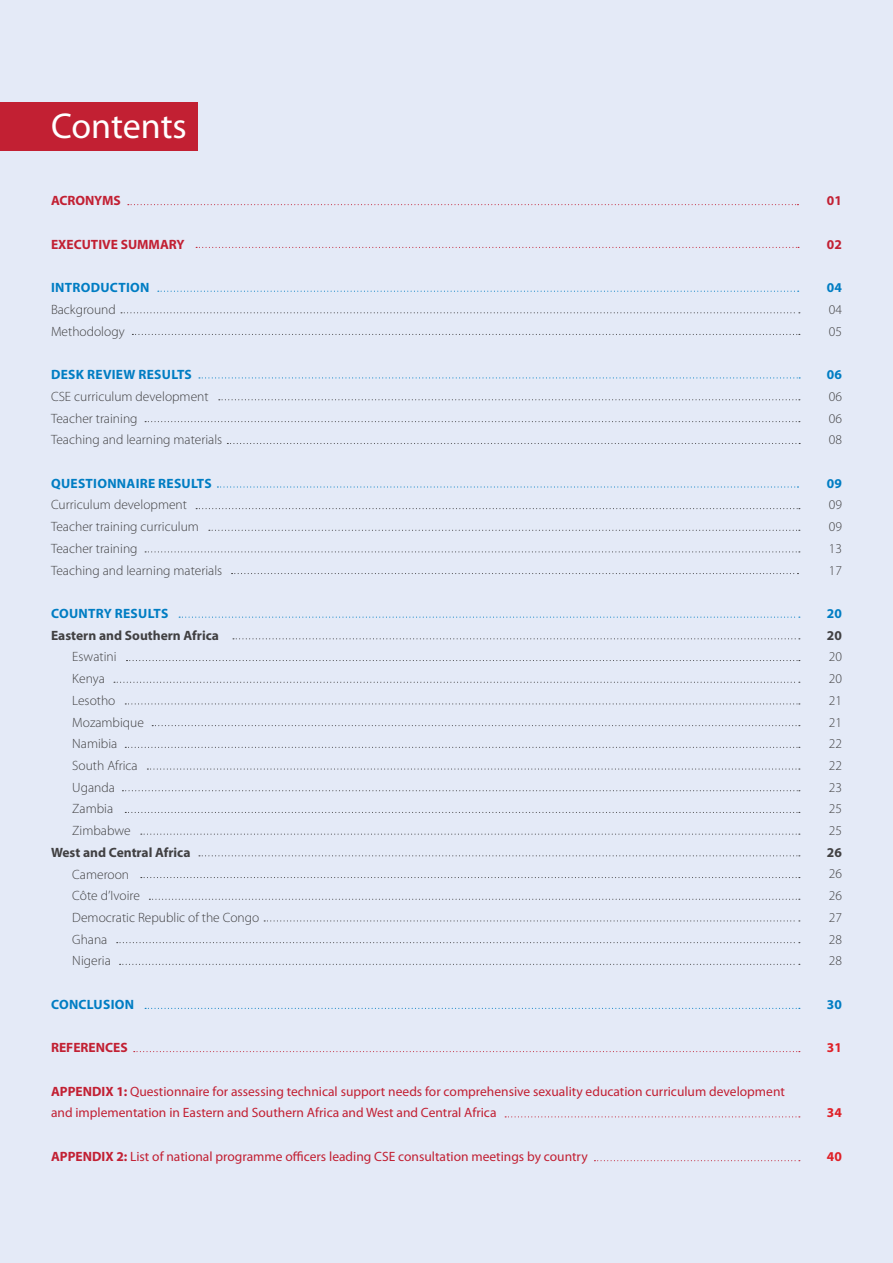
<style>
.page{position:relative;width:893px;height:1263px;background:#e4eaf7}
.page>*{position:absolute;margin:0;border:0;box-sizing:border-box;transform-origin:0 0}
.t1{font:36px "Myriad Pro";letter-spacing:-.005em;color:#fff}
.t2{font:300 13.5px/21.8px "Myriad Pro";color:#414042}
.t3{font:13.5px/21.8px "Myriad Pro";color:#c22033}
.t4{font:700 13.5px "Myriad Pro";letter-spacing:.02em;color:#007dc3}
.t5{font:700 13.5px "Myriad Pro";color:#414042}
.t6{font:700 13.5px "Myriad Pro";color:#c22033}
.t7{font:700 13.5px "Myriad Pro";color:#df2027}
.s1{font-weight:700}
</style>
<div class="page">
<hr style="left:892px;top:103px;width:1px;height:48px;background:#c22033">
<div style="left:0;top:102px;width:197px;height:48px;background:#c22033"></div>
<svg style="left:196px;top:247px;width:603px;height:1px"></svg>
<svg style="left:199px;top:377px;width:601px;height:1px"></svg>
<svg style="left:227px;top:443px;width:573px;height:1px"></svg>
<svg style="left:196px;top:508px;width:604px;height:1px"></svg>
<svg style="left:217px;top:486px;width:581px;height:1px"></svg>
<svg style="left:209px;top:530px;width:591px;height:1px"></svg>
<svg style="left:145px;top:551px;width:655px;height:1px"></svg>
<svg style="left:232px;top:573px;width:566px;height:1px"></svg>
<svg style="left:179px;top:617px;width:621px;height:1px"></svg>
<svg style="left:152px;top:725px;width:648px;height:1px"></svg>
<svg style="left:125px;top:747px;width:675px;height:1px"></svg>
<svg style="left:147px;top:768px;width:653px;height:1px"></svg>
<svg style="left:122px;top:790px;width:678px;height:1px"></svg>
<svg style="left:125px;top:812px;width:675px;height:1px"></svg>
<svg style="left:141px;top:834px;width:659px;height:1px"></svg>
<svg style="left:199px;top:855px;width:601px;height:1px"></svg>
<svg style="left:141px;top:877px;width:659px;height:1px"></svg>
<svg style="left:149px;top:899px;width:651px;height:1px"></svg>
<svg style="left:264px;top:920px;width:536px;height:1px"></svg>
<svg style="left:120px;top:964px;width:680px;height:1px"></svg>
<svg style="left:145px;top:1008px;width:655px;height:1px"></svg>
<svg style="left:134px;top:1051px;width:666px;height:1px"></svg>
<svg style="left:505px;top:1116px;width:295px;height:1px"></svg>
<svg style="left:594px;top:1160px;width:206px;height:1px"></svg>
<svg style="left:117px;top:942px;width:683px;height:1px"></svg>
<svg style="left:125px;top:703px;width:675px;height:1px"></svg>
<svg style="left:114px;top:682px;width:686px;height:1px"></svg>
<svg style="left:127px;top:660px;width:673px;height:1px"></svg>
<svg style="left:233px;top:638px;width:567px;height:1px"></svg>
<svg style="left:145px;top:421px;width:655px;height:1px"></svg>
<svg style="left:219px;top:399px;width:581px;height:1px"></svg>
<svg style="left:132px;top:334px;width:668px;height:1px"></svg>
<svg style="left:121px;top:312px;width:679px;height:1px"></svg>
<svg style="left:158px;top:291px;width:641px;height:1px"></svg>
<svg style="left:128px;top:204px;width:670px;height:1px"></svg>
<h1 class="t1" style="left:51px;top:104px;width:137px">Contents</h1>
<p class="t6" style="left:51px;top:192px;width:71px">ACRONYMS</p>
<p class="t6" style="left:51px;top:236px;width:135px">EXECUTIVE SUMMARY</p>
<p class="t4" style="left:51px;top:279px;width:100px">INTRODUCTION</p>
<p class="t2" style="left:51px;top:299px;width:75px">Background<br>Methodology</p>
<p class="t4" style="left:51px;top:366px;width:142px">DESK REVIEW RESULTS</p>
<p class="t2" style="left:51px;top:386px;width:173px">CSE curriculum development<br>Teacher training<br>Teaching and learning materials</p>
<p class="t4" style="left:51px;top:474px;width:162px">QUESTIONNAIRE RESULTS</p>
<p class="t2" style="left:51px;top:494px;width:173px">Curriculum development<br>Teacher training curriculum<br>Teacher training<br>Teaching and learning materials</p>
<p class="t4" style="left:51px;top:605px;width:119px">COUNTRY RESULTS</p>
<p class="t5" style="left:51px;top:626px;width:169px">Eastern and Southern Africa</p>
<p class="t2" style="left:72px;top:646px;width:73px">Eswatini<br>Kenya<br>Lesotho<br>Mozambique<br>Namibia<br>South Africa<br>Uganda<br>Zambia<br>Zimbabwe</p>
<p class="t5" style="left:51px;top:843px;width:141px">West and Central Africa</p>
<p class="t2" style="left:72px;top:863px;width:189px">Cameroon<br>Côte d’Ivoire<br>Democratic Republic of the Congo<br>Ghana<br>Nigeria</p>
<p class="t4" style="left:51px;top:995px;width:84px">CONCLUSION</p>
<p class="t6" style="left:51px;top:1039px;width:78px">REFERENCES</p>
<p class="t3" style="left:51px;top:1080px;width:735px"><span class="s1">APPENDIX 1:</span> Questionnaire for assessing technical support needs for comprehensive sexuality education curriculum development and implementation in Eastern and Southern Africa and West and Central Africa</p>
<p class="t3" style="left:51px;top:1145px;width:538px"><span class="s1">APPENDIX 2:</span> List of national programme officers leading CSE consultation meetings by country</p>
<p class="t6" style="left:827px;top:192px;width:16px">01</p>
<p class="t6" style="left:827px;top:235px;width:16px">02</p>
<p class="t4" style="left:827px;top:279px;width:16px">04</p>
<p class="t2" style="left:829px;top:299px;width:15px">04<br>05</p>
<p class="t4" style="left:827px;top:366px;width:16px">06</p>
<p class="t2" style="left:829px;top:386px;width:15px;text-align:justify">06<br>06<br>08</p>
<p class="t4" style="left:827px;top:474px;width:16px">09</p>
<p class="t2" style="left:829px;top:494px;width:15px;text-align:justify">09<br>09<br>13<br>17</p>
<p class="t4" style="left:827px;top:605px;width:16px">20</p>
<p class="t5" style="left:827px;top:626px;width:16px">20</p>
<p class="t2" style="left:829px;top:646px;width:15px;text-align:justify">20<br>20<br>21<br>21<br>22<br>22<br>23<br>25<br>25</p>
<p class="t5" style="left:827px;top:843px;width:16px">26</p>
<p class="t2" style="left:829px;top:863px;width:15px;text-align:justify">26<br>26<br>27<br>28<br>28</p>
<p class="t4" style="left:827px;top:995px;width:16px">30</p>
<p class="t7" style="left:827px;top:1039px;width:16px">31</p>
<p class="t7" style="left:827px;top:1104px;width:16px">34</p>
<p class="t7" style="left:827px;top:1147px;width:16px">40</p>
</div>
